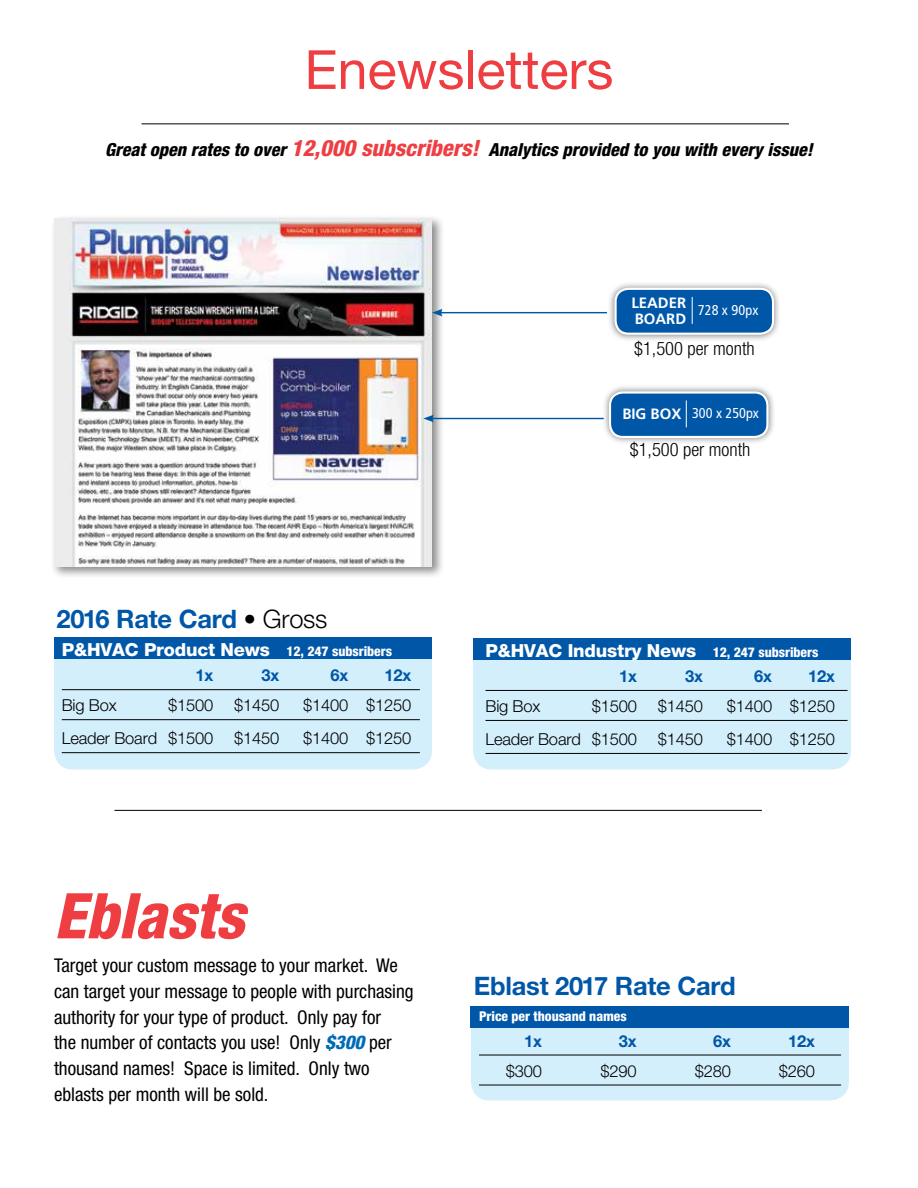
<style>
.page{position:relative;width:918px;height:1188px;background:#fff}
.page>*{position:absolute;margin:0;border:0;box-sizing:border-box;transform-origin:0 0}
.t1{font:italic 800 condensed 63px "Helvetica Neue LT Std";color:#ef3e42}
.t2{font:54px "Helvetica Neue LT Std";color:#ef3e42}
.t3{font:700 25.5px "Helvetica Neue LT Std";letter-spacing:-.01em;color:#0057a8}
.t4{font:condensed 18.9px/26px "Helvetica Neue LT Std";color:#000}
.t5{font:300 condensed 18.6px "Helvetica Neue LT Std";color:#000}
.t6{font:italic 800 condensed 18px "Helvetica Neue LT Std";color:#000}
.t7{font:800 18px "Helvetica Neue LT Std";letter-spacing:-.01em;color:#fff}
.t8{font:300 16.5px "Helvetica Neue LT Std";letter-spacing:-.01em;color:#000}
.t9{font:700 16.5px "Helvetica Neue LT Std";letter-spacing:-.01em;color:#0057a8}
.t10{font:700 15px/15.8px "Frutiger";color:#fff}
.t11{font:condensed 14.25px "Frutiger";color:#fff}
.t12{font:800 condensed 13.5px "Helvetica Neue LT Std";letter-spacing:-.005em;color:#fff}
.s1{font-size:22.5px;color:#ef3e42}
.s2{font-weight:700;font-stretch:normal;font-size:15px}
.s3{font-family:"Frutiger";color:#000}
.s4{font-weight:300;color:#000}
.s5{font-stretch:condensed;font-size:13.5px}
.s6{font-weight:800;font-style:italic;color:#006bb6}
</style>
<div class="page">
<div style="left:602px;top:384px;width:173px;height:61px;background:#000;opacity:.52"></div>
<div style="left:610px;top:393px;width:157px;height:44px;background:#0057a8;border-radius:13px"></div>
<div style="left:609px;top:391px;width:160px;height:47px;border:2px solid #fff;border-radius:13px"></div>
<svg style="left:686px;top:400px;width:1px;height:27px"></svg>
<div style="left:608px;top:281px;width:173px;height:61px;background:#000;opacity:.52"></div>
<div style="left:616px;top:289px;width:157px;height:45px;background:#0057a8;border-radius:13px"></div>
<div style="left:615px;top:288px;width:159px;height:47px;border:2px solid #fff;border-radius:13px"></div>
<svg style="left:692px;top:297px;width:1px;height:27px"></svg>
<hr style="left:142px;top:123px;width:647px;height:1px;background:#000">
<hr style="left:114px;top:810px;width:648px;height:1px;background:#000">
<div style="left:50px;top:215px;width:395px;height:364px;background:#000;opacity:.45"></div>
<img style="left:54px;top:219px;width:378px;height:347px">
<hr style="left:440px;top:312px;width:167px;height:1px;background:#0057a8">
<svg style="left:432px;top:309px;width:10px;height:7px"></svg>
<hr style="left:431px;top:418px;width:173px;height:1px;background:#0057a8">
<svg style="left:423px;top:415px;width:11px;height:7px"></svg>
<div style="left:54px;top:637px;width:378px;height:133px;background:#d4effc;border-radius:19px"></div>
<div style="left:54px;top:637px;width:378px;height:22px;background:#0057a8"></div>
<hr style="left:62px;top:689px;width:358px;height:1px;background:#000">
<hr style="left:62px;top:719px;width:358px;height:1px;background:#000">
<hr style="left:62px;top:752px;width:358px;height:1px;background:#000">
<div style="left:473px;top:643px;width:378px;height:126px;background:#d4effc;border-radius:19px"></div>
<div style="left:473px;top:638px;width:378px;height:22px;background:#0057a8"></div>
<hr style="left:486px;top:690px;width:362px;height:1px;background:#000">
<hr style="left:486px;top:720px;width:362px;height:1px;background:#000">
<hr style="left:486px;top:753px;width:362px;height:1px;background:#000">
<div style="left:471px;top:1011px;width:378px;height:90px;background:#d4effc;border-radius:19px"></div>
<div style="left:471px;top:1007px;width:378px;height:21px;background:#0057a8"></div>
<hr style="left:479px;top:1055px;width:362px;height:1px;background:#000">
<hr style="left:479px;top:1085px;width:362px;height:1px;background:#000">
<h2 class="t2" style="left:305px;top:38px;width:310px">Enewsletters</h2>
<p class="t6" style="left:105px;top:139px;width:709px">Great open rates to over <span class="s1">12,000 subscribers!</span> Analytics provided to you with every issue!</p>
<p class="t10" style="left:631px;top:295px;width:56px">LEADER<br>BOARD</p>
<p class="t11" style="left:698px;top:301px;width:62px">728 x 90px</p>
<p class="t5" style="left:634px;top:338px;width:122px">$1,500 per month</p>
<p class="t11" style="left:622px;top:405px;width:138px"><span class="s2">BIG BOX</span> 300 x 250px</p>
<h3 class="t3" style="left:57px;top:603px;width:272px">2016 Rate Card <span class="s3">•</span> <span class="s4">Gross</span></h3>
<p class="t7" style="left:62px;top:639px;width:332px">P&amp;HVAC Product News <span class="s5">12, 247 subsribers</span></p>
<p class="t9" style="left:196px;top:665px;width:19px">1x</p>
<p class="t9" style="left:262px;top:665px;width:19px">3x</p>
<p class="t9" style="left:331px;top:665px;width:19px">6x</p>
<p class="t9" style="left:384px;top:665px;width:28px">12x</p>
<p class="t8" style="left:62px;top:695px;width:56px">Big Box</p>
<p class="t8" style="left:168px;top:695px;width:47px">$1500</p>
<p class="t8" style="left:234px;top:695px;width:47px">$1450</p>
<p class="t8" style="left:303px;top:695px;width:110px">$1400 $1250</p>
<p class="t8" style="left:62px;top:728px;width:153px">Leader Board $1500</p>
<p class="t8" style="left:234px;top:728px;width:47px">$1450</p>
<p class="t8" style="left:303px;top:728px;width:110px">$1400 $1250</p>
<h1 class="t1" style="left:54px;top:877px;width:192px">Eblasts</h1>
<p class="t4" style="left:54px;top:952px;width:361px">Target your custom message to your market. We can target your message to people with purchasing authority for your type of product. Only pay for<br>the number of contacts you use! Only <span class="s6">$300</span> per thousand names! Space is limited. Only two eblasts per month will be sold.</p>
<p class="t5" style="left:630px;top:439px;width:122px">$1,500 per month</p>
<p class="t7" style="left:486px;top:640px;width:334px">P&amp;HVAC Industry News <span class="s5">12, 247 subsribers</span></p>
<p class="t9" style="left:619px;top:666px;width:19px">1x</p>
<p class="t9" style="left:685px;top:666px;width:19px">3x</p>
<p class="t9" style="left:754px;top:666px;width:19px">6x</p>
<p class="t9" style="left:808px;top:666px;width:28px">12x</p>
<p class="t8" style="left:486px;top:696px;width:56px">Big Box</p>
<p class="t8" style="left:592px;top:696px;width:47px">$1500</p>
<p class="t8" style="left:658px;top:696px;width:47px">$1450</p>
<p class="t8" style="left:727px;top:696px;width:110px">$1400 $1250</p>
<p class="t8" style="left:486px;top:729px;width:153px">Leader Board $1500</p>
<p class="t8" style="left:658px;top:729px;width:47px">$1450</p>
<p class="t8" style="left:727px;top:729px;width:110px">$1400 $1250</p>
<h3 class="t3" style="left:474px;top:970px;width:263px">Eblast 2017 Rate Card</h3>
<p class="t12" style="left:479px;top:1008px;width:149px">Price per thousand names</p>
<p class="t9" style="left:524px;top:1031px;width:19px">1x</p>
<p class="t9" style="left:619px;top:1031px;width:19px">3x</p>
<p class="t9" style="left:713px;top:1031px;width:19px">6x</p>
<p class="t9" style="left:788px;top:1031px;width:28px">12x</p>
<p class="t8" style="left:506px;top:1061px;width:38px">$300</p>
<p class="t8" style="left:600px;top:1061px;width:38px">$290</p>
<p class="t8" style="left:695px;top:1061px;width:38px">$280</p>
<p class="t8" style="left:779px;top:1061px;width:38px">$260</p>
</div>
